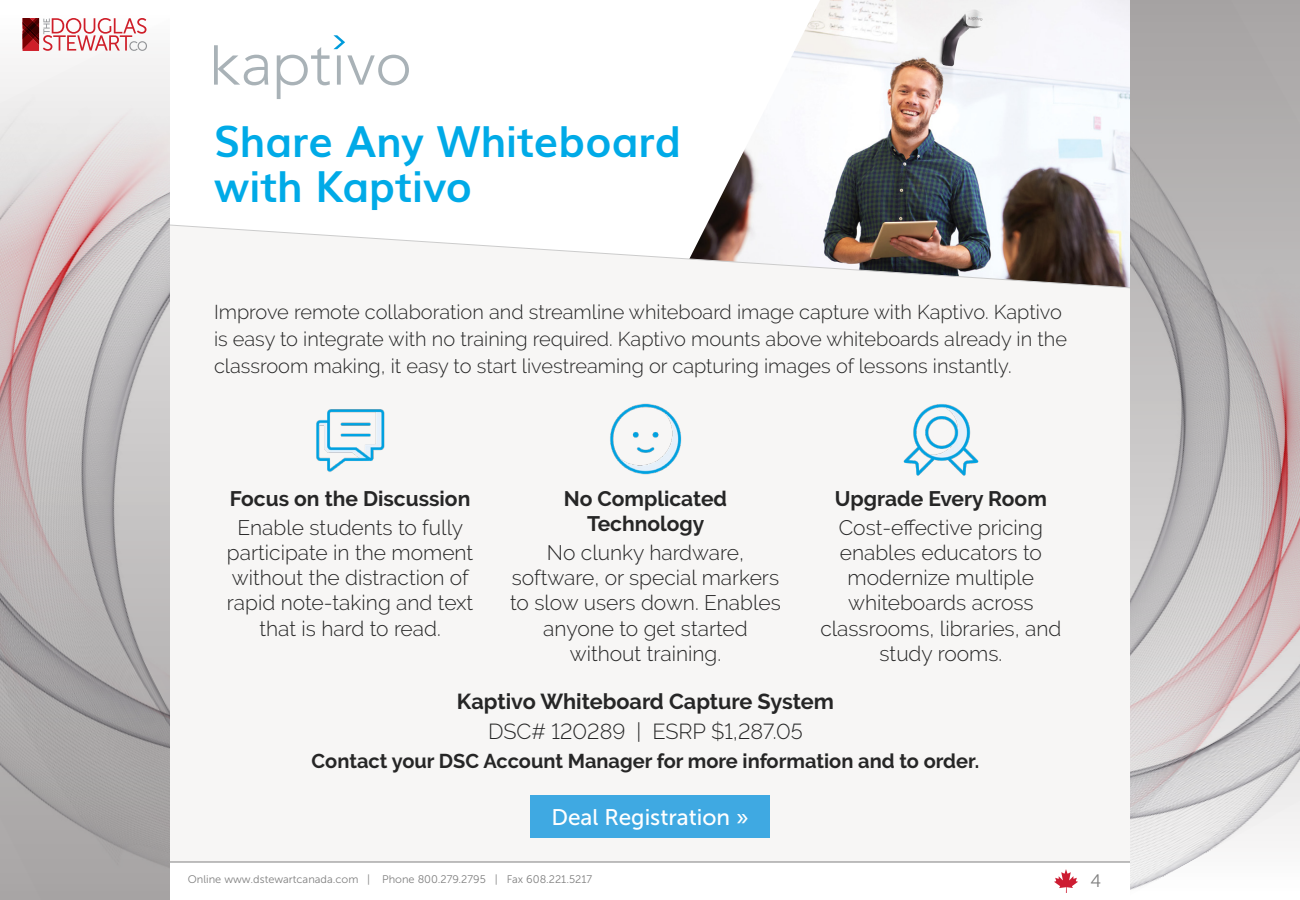
<style>
.page{position:relative;width:1300px;height:900px;background:#fff}
.page>*{position:absolute;margin:0;border:0;box-sizing:border-box;transform-origin:0 0}
.t1{font:700 42.8px/44.1px "Muli";letter-spacing:-.005em;color:#00aae7}
.t2{font:22.6px "Museo Sans 500";color:#fff}
.t3{font:700 21.7px "Raleway";color:#262626}
.t4{font:300 21.7px "Raleway";color:#262626}
.t5{font:300 21px/25.2px "Raleway";color:#262626;text-align:center}
.t6{font:700 21px/25.2px "Raleway";color:#262626;text-align:center}
.t7{font:300 20px/27px "Raleway";color:#262626}
.t8{font:700 20px "Raleway";color:#262626}
.t9{font:18px "Museo Sans 300";color:#808080}
.t10{font:11px "Museo Sans 300";color:#808080}
</style>
<div class="page">
<img style="left:820px;top:0;width:310px;height:222px">
<svg style="left:708px;top:1px;width:112px;height:221px"></svg>
<div style="left:170px;top:222px;width:960px;height:640px;background:#f7f6f5"></div>
<svg style="left:214px;top:35px;width:195px;height:64px"></svg>
<img style="left:312px;top:402px;width:76px;height:75px">
<img style="left:608px;top:402px;width:75px;height:75px">
<img style="left:903px;top:402px;width:76px;height:75px">
<div style="left:530px;top:795px;width:240px;height:43px;background:#3fa9e2"></div>
<svg style="left:170px;top:862px;width:960px;height:1px"></svg>
<img style="left:1130px;top:0;width:170px;height:890px">
<img style="left:0;top:18px;width:170px;height:882px">
<svg style="left:23px;top:18px;width:124px;height:33px"></svg>
<svg style="left:1054px;top:869px;width:24px;height:24px"></svg>
<h1 class="t1" style="left:214px;top:117px;width:468px">Share Any Whiteboard with Kaptivo</h1>
<p class="t7" style="left:214px;top:298px;width:855px">Improve remote collaboration and streamline whiteboard image capture with Kaptivo. Kaptivo is easy to integrate with no training required. Kaptivo mounts above whiteboards already in the classroom making, it easy to start livestreaming or capturing images of lessons instantly.</p>
<p class="t6" style="left:230px;top:486px;width:242px">Focus on the Discussion</p>
<p class="t5" style="left:227px;top:515px;width:248px">Enable students to fully participate in the moment without the distraction of rapid note-taking and text that is hard to read.</p>
<p class="t6" style="left:564px;top:486px;width:165px">No Complicated<br>Technology</p>
<p class="t5" style="left:510px;top:540px;width:272px">No clunky hardware, software, or special markers to slow users down. Enables anyone to get started without training.</p>
<p class="t6" style="left:835px;top:486px;width:214px">Upgrade Every Room</p>
<p class="t5" style="left:820px;top:515px;width:243px">Cost-effective pricing enables educators to modernize multiple whiteboards across classrooms, libraries, and study rooms.</p>
<p class="t3" style="left:457px;top:688px;width:379px">Kaptivo Whiteboard Capture System</p>
<p class="t4" style="left:488px;top:719px;width:316px">DSC# 120289 | ESRP $1,287.05</p>
<p class="t8" style="left:312px;top:750px;width:669px">Contact your DSC Account Manager for more information and to order.</p>
<p class="t2" style="left:551px;top:805px;width:199px">Deal Registration »</p>
<p class="t10" style="left:188px;top:874px;width:406px">Online www.dstewartcanada.com | Phone 800.279.2795 | Fax 608.221.5217</p>
<p class="t9" style="left:1090px;top:871px;width:12px">4</p>
</div>
